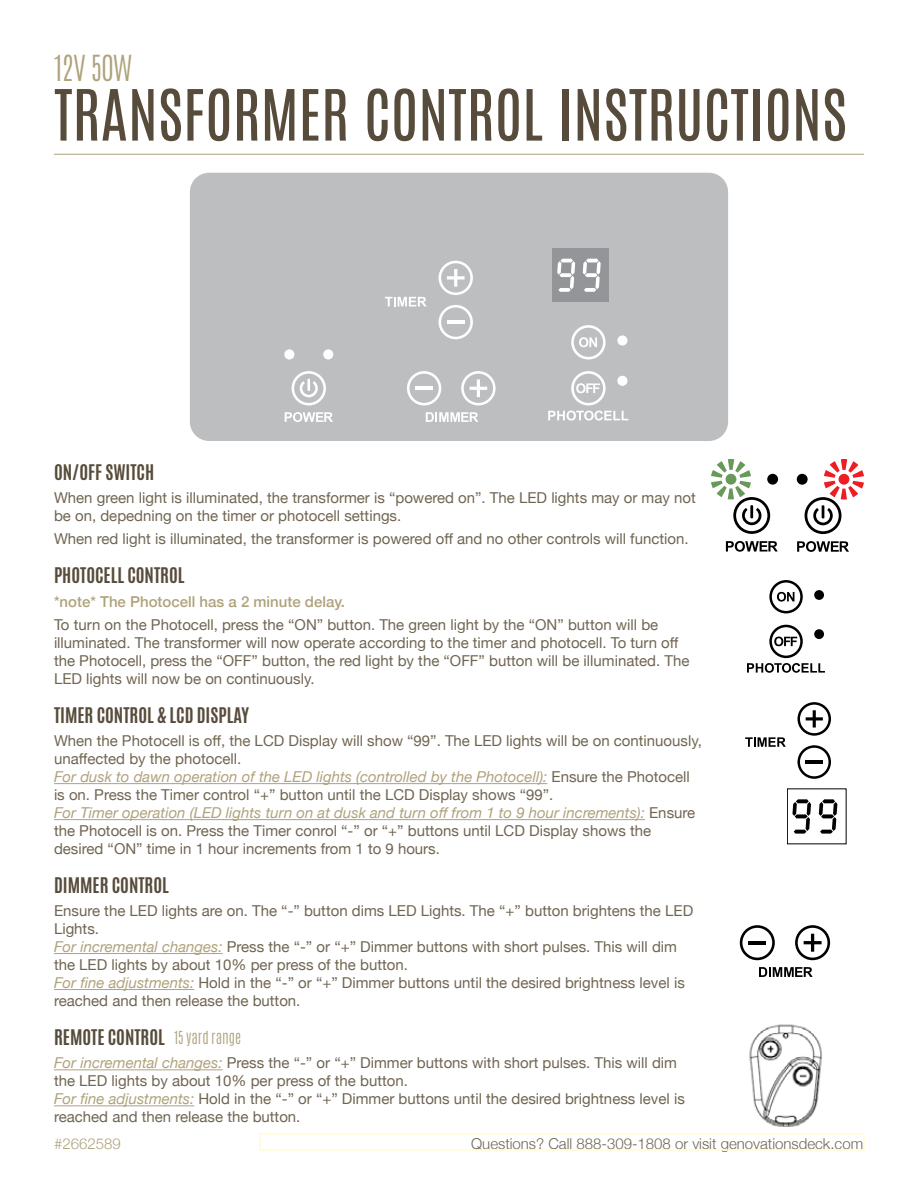
<style>
.page{position:relative;width:918px;height:1188px;background:#fff}
.page>*{position:absolute;margin:0;border:0;box-sizing:border-box;transform-origin:0 0}
.t1{font:60px "Antonio";color:#574c3b}
.t2{font:300 30px "Antonio";color:#afa27c}
.t3{font:700 18px "Antonio";color:#574c3b}
.t4{font:15px/18px "Helvetica Neue";color:#706552}
.t5{font:300 15px "Helvetica Neue";color:#706552}
.t6{font:500 15px "Helvetica Neue";color:#afa27c}
.t7{font:300 15px "Antonio";color:#afa27c}
.t8{font:300 15px "Helvetica Neue";color:#afa27c}
.s1{font-style:italic;color:#afa27c}
</style>
<div class="page">
<div style="left:190px;top:173px;width:538px;height:268px;background:#bcbec0;border-radius:19px"></div>
<svg style="left:407px;top:371px;width:34px;height:34px"></svg>
<svg style="left:439px;top:305px;width:34px;height:34px"></svg>
<svg style="left:292px;top:371px;width:34px;height:34px"></svg>
<div style="left:284px;top:349px;width:10px;height:10px;background:#fff;border-radius:50%"></div>
<div style="left:323px;top:349px;width:10px;height:10px;background:#fff;border-radius:50%"></div>
<svg style="left:285px;top:412px;width:48px;height:10px"></svg>
<svg style="left:426px;top:412px;width:52px;height:10px"></svg>
<svg style="left:385px;top:297px;width:41px;height:9px"></svg>
<svg style="left:548px;top:371px;width:80px;height:50px"></svg>
<svg style="left:571px;top:325px;width:35px;height:34px"></svg>
<div style="left:617px;top:335px;width:10px;height:11px;background:#fff;border-radius:50%"></div>
<div style="left:617px;top:376px;width:10px;height:10px;background:#fff;border-radius:50%"></div>
<hr style="left:415px;top:387px;width:18px;height:3px;background:#fff">
<hr style="left:447px;top:321px;width:18px;height:3px;background:#fff">
<svg style="left:461px;top:371px;width:35px;height:34px"></svg>
<svg style="left:439px;top:261px;width:34px;height:34px"></svg>
<div style="left:552px;top:248px;width:57px;height:54px;background:#939598"></div>
<svg style="left:557px;top:259px;width:18px;height:33px"></svg>
<svg style="left:583px;top:259px;width:18px;height:33px"></svg>
<div style="left:767px;top:474px;width:11px;height:11px;background:#000;border-radius:50%"></div>
<svg style="left:726px;top:541px;width:52px;height:11px"></svg>
<svg style="left:711px;top:459px;width:59px;height:75px"></svg>
<div style="left:797px;top:474px;width:11px;height:11px;background:#000;border-radius:50%"></div>
<svg style="left:797px;top:541px;width:52px;height:11px"></svg>
<svg style="left:805px;top:459px;width:59px;height:75px"></svg>
<svg style="left:747px;top:625px;width:78px;height:48px"></svg>
<svg style="left:769px;top:580px;width:34px;height:33px"></svg>
<div style="left:814px;top:590px;width:10px;height:10px;background:#000;border-radius:50%"></div>
<div style="left:814px;top:629px;width:10px;height:10px;background:#000;border-radius:50%"></div>
<svg style="left:797px;top:745px;width:34px;height:34px"></svg>
<svg style="left:745px;top:737px;width:41px;height:10px"></svg>
<hr style="left:806px;top:760px;width:17px;height:4px;background:#000">
<svg style="left:797px;top:702px;width:34px;height:34px"></svg>
<svg style="left:792px;top:799px;width:19px;height:35px"></svg>
<svg style="left:819px;top:799px;width:18px;height:35px"></svg>
<svg style="left:740px;top:925px;width:35px;height:35px"></svg>
<svg style="left:759px;top:967px;width:54px;height:10px"></svg>
<hr style="left:748px;top:941px;width:18px;height:3px;background:#000">
<svg style="left:795px;top:925px;width:35px;height:35px"></svg>
<img style="left:749px;top:1024px;width:73px;height:103px">
<div style="left:259px;top:1133px;width:606px;height:18px;border:2px solid #fffcd7"></div>
<hr style="left:54px;top:154px;width:810px;height:1px;background:#afa27c">
<hr style="left:54px;top:783px;width:493px;height:1px;background:#afa27c">
<hr style="left:54px;top:819px;width:591px;height:1px;background:#afa27c">
<hr style="left:54px;top:953px;width:169px;height:1px;background:#afa27c">
<hr style="left:54px;top:989px;width:140px;height:1px;background:#afa27c">
<hr style="left:54px;top:1069px;width:169px;height:1px;background:#afa27c">
<hr style="left:54px;top:1105px;width:140px;height:1px;background:#afa27c">
<h2 class="t2" style="left:54px;top:46px;width:80px">12V 50W</h2>
<h1 class="t1" style="left:54px;top:71px;width:795px">TRANSFORMER CONTROL INSTRUCTIONS</h1>
<p class="t3" style="left:54px;top:458px;width:102px">ON/OFF SWITCH</p>
<p class="t4" style="left:54px;top:490px;width:643px">When green light is illuminated, the transformer is “powered on”. The LED lights may or may not be on, depedning on the timer or photocell settings.</p>
<p class="t4" style="left:54px;top:531px;width:636px">When red light is illuminated, the transformer is powered off and no other controls will function.</p>
<p class="t3" style="left:54px;top:562px;width:132px">PHOTOCELL CONTROL</p>
<p class="t6" style="left:54px;top:589px;width:292px">*note* The Photocell has a 2 minute delay.</p>
<p class="t4" style="left:54px;top:617px;width:637px">To turn on the Photocell, press the “ON” button. The green light by the “ON” button will be illuminated. The transformer will now operate according to the timer and photocell. To turn off the Photocell, press the “OFF” button, the red light by the “OFF” button will be illuminated. The LED lights will now be on continuously.</p>
<p class="t3" style="left:54px;top:701px;width:197px">TIMER CONTROL &amp; LCD DISPLAY</p>
<p class="t4" style="left:54px;top:733px;width:649px">When the Photocell is off, the LCD Display will show “99”. The LED lights will be on continuously, unaffected by the photocell.<br><span class="s1">For dusk to dawn operation of the LED lights (controlled by the Photocell):</span> Ensure the Photocell is on. Press the Timer control “+” button until the LCD Display shows “99”.<br><span class="s1">For Timer operation (LED lights turn on at dusk and turn off from 1 to 9 hour increments):</span> Ensure the Photocell is on. Press the Timer conrol “-” or “+” buttons until LCD Display shows the desired “ON” time in 1 hour increments from 1 to 9 hours.</p>
<p class="t3" style="left:54px;top:871px;width:117px">DIMMER CONTROL</p>
<p class="t4" style="left:54px;top:903px;width:641px">Ensure the LED lights are on. The “-” button dims LED Lights. The “+” button brightens the LED Lights.<br><span class="s1">For incremental changes:</span> Press the “-” or “+” Dimmer buttons with short pulses. This will dim the LED lights by about 10% per press of the button.<br><span class="s1">For fine adjustments:</span> Hold in the “-” or “+” Dimmer buttons until the desired brightness level is reached and then release the button.</p>
<p class="t3" style="left:54px;top:1023px;width:112px">REMOTE CONTROL</p>
<p class="t7" style="left:174px;top:1027px;width:69px">15 yard range</p>
<p class="t4" style="left:54px;top:1055px;width:632px"><span class="s1">For incremental changes:</span> Press the “-” or “+” Dimmer buttons with short pulses. This will dim the LED lights by about 10% per press of the button.<br><span class="s1">For fine adjustments:</span> Hold in the “-” or “+” Dimmer buttons until the desired brightness level is reached and then release the button.</p>
<p class="t8" style="left:54px;top:1131px;width:68px">#2662589</p>
<p class="t5" style="left:471px;top:1132px;width:394px">Questions? Call 888-309-1808 or visit genovationsdeck.com</p>
</div>
